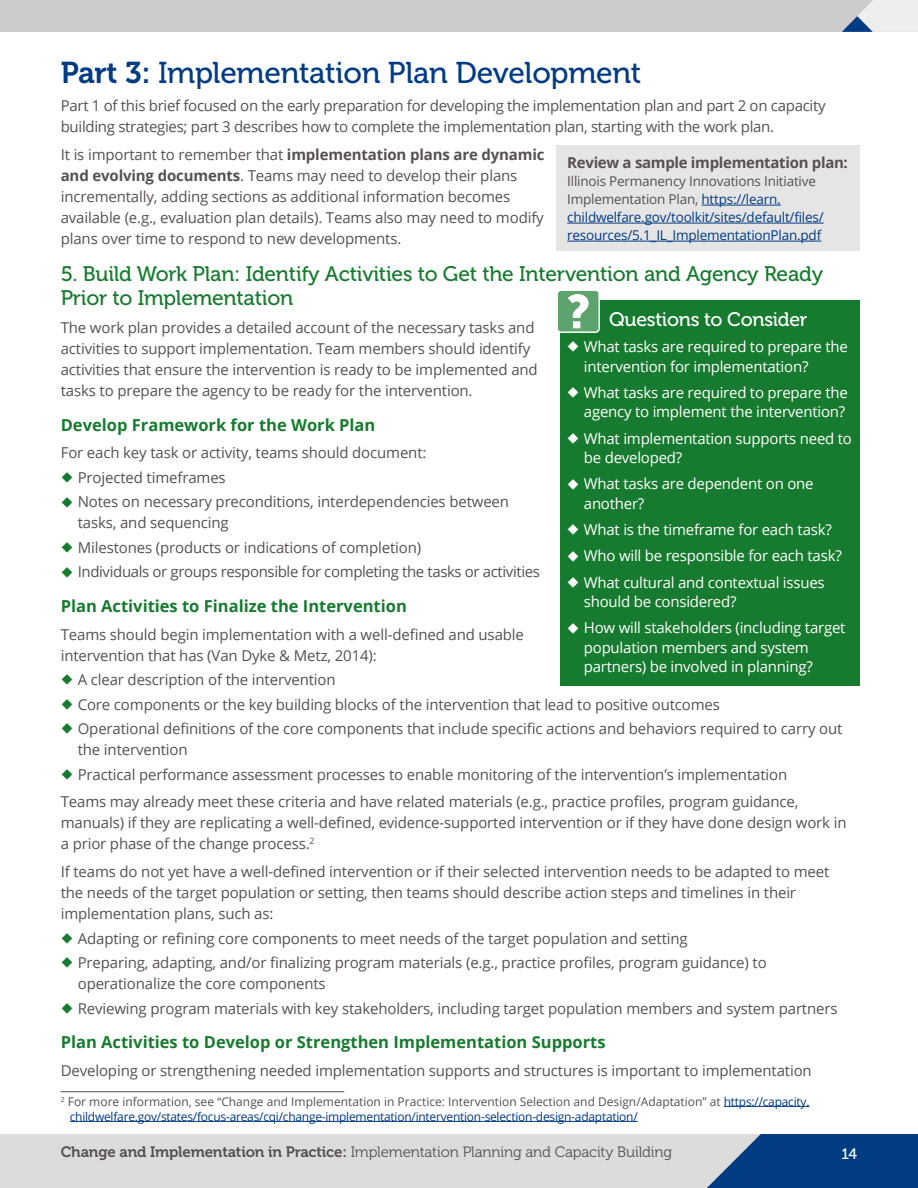
<style>
.page{position:relative;width:918px;height:1188px;background:#fff}
.page>*{position:absolute;margin:0;border:0;box-sizing:border-box;transform-origin:0 0}
.t1{font:30px "Museo 500";letter-spacing:-.01em;color:#013b82}
.t2{font:21px/24px "Museo 500";letter-spacing:-.01em;color:#177b2f}
.t3{font:19.5px "Museo 500";letter-spacing:-.015em;color:#fff}
.t4{font:700 16.5px "Open Sans";color:#177b2f}
.t5{font:15px/21px "Open Sans";letter-spacing:-.01em;color:#575050}
.t6{font:15px/19.5px "Open Sans";letter-spacing:-.015em;color:#fff}
.t7{font:15px "Museo 300";letter-spacing:-.01em;color:#575050}
.t8{font:700 15px "Open Sans";letter-spacing:-.02em;color:#575050}
.t9{font:15px "Museo 500";color:#fff}
.t10{font:13.5px/18px "Open Sans";letter-spacing:-.015em;color:#013b82}
.t11{font:12px/15px "Open Sans";letter-spacing:-.02em;color:#013b82}
.s1{font-family:"Museo 700"}
.s2{font-weight:700}
.s3{color:#575050}
.s4{color:#177b2f}
</style>
<div class="page">
<div style="left:0;top:1134px;width:918px;height:54px;background:#dddcdc"></div>
<svg style="left:707px;top:1134px;width:211px;height:54px;background:#1d4f8d"></svg>
<div style="left:0;top:0;width:918px;height:32px;background:#cdcbcb"></div>
<svg style="left:842px;top:0;width:76px;height:32px"></svg>
<div style="left:560px;top:300px;width:300px;height:386px;background:#177b2f"></div>
<div style="left:557px;top:290px;width:42px;height:42px;background:#5da36d;border-radius:4px"></div>
<div style="left:556px;top:289px;width:44px;height:44px;border:2px solid #fff;border-radius:4px"></div>
<svg style="left:568px;top:294px;width:21px;height:34px"></svg>
<div style="left:556px;top:146px;width:304px;height:105px;background:#e6e5e5"></div>
<hr style="left:702px;top:205px;width:79px;height:1px;background:#013b82">
<hr style="left:567px;top:223px;width:257px;height:1px;background:#013b82">
<hr style="left:567px;top:241px;width:254px;height:1px;background:#013b82">
<hr style="left:61px;top:1091px;width:283px;height:1px;background:#575050">
<hr style="left:724px;top:1106px;width:86px;height:1px;background:#013b82">
<hr style="left:70px;top:1121px;width:568px;height:1px;background:#013b82">
<h2 class="t1" style="left:61px;top:56px;width:582px"><span class="s1">Part 3:</span> Implementation Plan Development</h2>
<p class="t5" style="left:61px;top:95px;width:766px">Part 1 of this brief focused on the early preparation for developing the implementation plan and part 2 on capacity building strategies; part 3 describes how to complete the implementation plan, starting with the work plan.</p>
<p class="t5" style="left:61px;top:143px;width:485px">It is important to remember that <span class="s2">implementation plans are dynamic and evolving documents</span>. Teams may need to develop their plans incrementally, adding sections as additional information becomes available (e.g., evaluation plan details). Teams also may need to modify plans over time to respond to new developments.</p>
<p class="t8" style="left:567px;top:152px;width:282px">Review a sample implementation plan:</p>
<p class="t10" style="left:567px;top:172px;width:258px"><span class="s3">Illinois Permanency Innovations Initiative Implementation Plan,</span> https://learn. childwelfare.gov/toolkit/sites/default/files/ resources/5.1_IL_ImplementationPlan.pdf</p>
<h3 class="t2" style="left:61px;top:262px;width:764px">5. Build Work Plan: Identify Activities to Get the Intervention and Agency Ready<br>Prior to Implementation</h3>
<p class="t5" style="left:61px;top:317px;width:479px">The work plan provides a detailed account of the necessary tasks and activities to support implementation. Team members should identify activities that ensure the intervention is ready to be implemented and tasks to prepare the agency to be ready for the intervention.</p>
<h4 class="t4" style="left:61px;top:413px;width:316px">Develop Framework for the Work Plan</h4>
<p class="t5" style="left:61px;top:442px;width:367px">For each key task or activity, teams should document:</p>
<p class="t5" style="left:61px;top:466px;width:167px"><span class="s4">◆</span> Projected timeframes</p>
<p class="t5" style="left:78px;top:491px;width:433px;text-indent:-17px"><span class="s4">◆</span> Notes on necessary preconditions, interdependencies between tasks, and sequencing</p>
<p class="t5" style="left:61px;top:536px;width:362px"><span class="s4">◆</span> Milestones (products or indications of completion)</p>
<p class="t5" style="left:61px;top:561px;width:481px"><span class="s4">◆</span> Individuals or groups responsible for completing the tasks or activities</p>
<h4 class="t3" style="left:609px;top:308px;width:200px">Questions to Consider</h4>
<p class="t6" style="left:584px;top:336px;width:266px;text-indent:-17px">◆ What tasks are required to prepare the intervention for implementation?</p>
<p class="t6" style="left:567px;top:382px;width:283px;text-align:right">◆ What tasks are required to prepare the agency to implement the intervention?</p>
<p class="t6" style="left:584px;top:428px;width:270px;text-indent:-17px">◆ What implementation supports need to be developed?</p>
<p class="t6" style="left:584px;top:474px;width:231px;text-indent:-17px">◆ What tasks are dependent on one another?</p>
<p class="t6" style="left:567px;top:519px;width:266px">◆ What is the timeframe for each task?</p>
<p class="t6" style="left:567px;top:546px;width:276px">◆ Who will be responsible for each task?</p>
<p class="t6" style="left:584px;top:572px;width:242px;text-indent:-17px">◆ What cultural and contextual issues should be considered?</p>
<p class="t6" style="left:584px;top:618px;width:263px;text-indent:-17px">◆ How will stakeholders (including target population members and system partners) be involved in planning?</p>
<h4 class="t4" style="left:61px;top:594px;width:348px">Plan Activities to Finalize the Intervention</h4>
<p class="t5" style="left:61px;top:623px;width:465px">Teams should begin implementation with a well-defined and usable intervention that has (Van Dyke &amp; Metz, 2014):</p>
<p class="t5" style="left:61px;top:669px;width:276px"><span class="s4">◆</span> A clear description of the intervention</p>
<p class="t5" style="left:61px;top:693px;width:661px"><span class="s4">◆</span> Core components or the key building blocks of the intervention that lead to positive outcomes</p>
<p class="t5" style="left:78px;top:718px;width:766px;text-indent:-17px"><span class="s4">◆</span> Operational definitions of the core components that include specific actions and behaviors required to carry out the intervention</p>
<p class="t5" style="left:61px;top:763px;width:728px"><span class="s4">◆</span> Practical performance assessment processes to enable monitoring of the intervention’s implementation</p>
<p class="t5" style="left:61px;top:791px;width:787px">Teams may already meet these criteria and have related materials (e.g., practice profiles, program guidance, manuals) if they are replicating a well-defined, evidence-supported intervention or if they have done design work in a prior phase of the change process.<sup>2</sup></p>
<p class="t5" style="left:61px;top:861px;width:770px">If teams do not yet have a well-defined intervention or if their selected intervention needs to be adapted to meet the needs of the target population or setting, then teams should describe action steps and timelines in their implementation plans, such as:</p>
<p class="t5" style="left:61px;top:927px;width:629px"><span class="s4">◆</span> Adapting or refining core components to meet needs of the target population and setting</p>
<p class="t5" style="left:78px;top:952px;width:690px;text-indent:-17px"><span class="s4">◆</span> Preparing, adapting, and/or finalizing program materials (e.g., practice profiles, program guidance) to operationalize the core components</p>
<p class="t5" style="left:61px;top:997px;width:778px"><span class="s4">◆</span> Reviewing program materials with key stakeholders, including target population members and system partners</p>
<h4 class="t4" style="left:61px;top:1030px;width:546px">Plan Activities to Develop or Strengthen Implementation Supports</h4>
<p class="t5" style="left:61px;top:1060px;width:753px">Developing or strengthening needed implementation supports and structures is important to implementation</p>
<p class="t11" style="left:70px;top:1093px;width:741px;text-indent:-9px"><sup>2</sup> <span class="s3">For more information, see “Change and Implementation in Practice: Intervention Selection and Design/Adaptation” at</span> https://capacity. childwelfare.gov/states/focus-areas/cqi/change-implementation/intervention-selection-design-adaptation/</p>
<p class="t7" style="left:61px;top:1144px;width:613px"><span class="s1">Change and Implementation in Practice:</span> Implementation Planning and Capacity Building</p>
<p class="t9" style="left:841px;top:1145px;width:17px">14</p>
</div>
